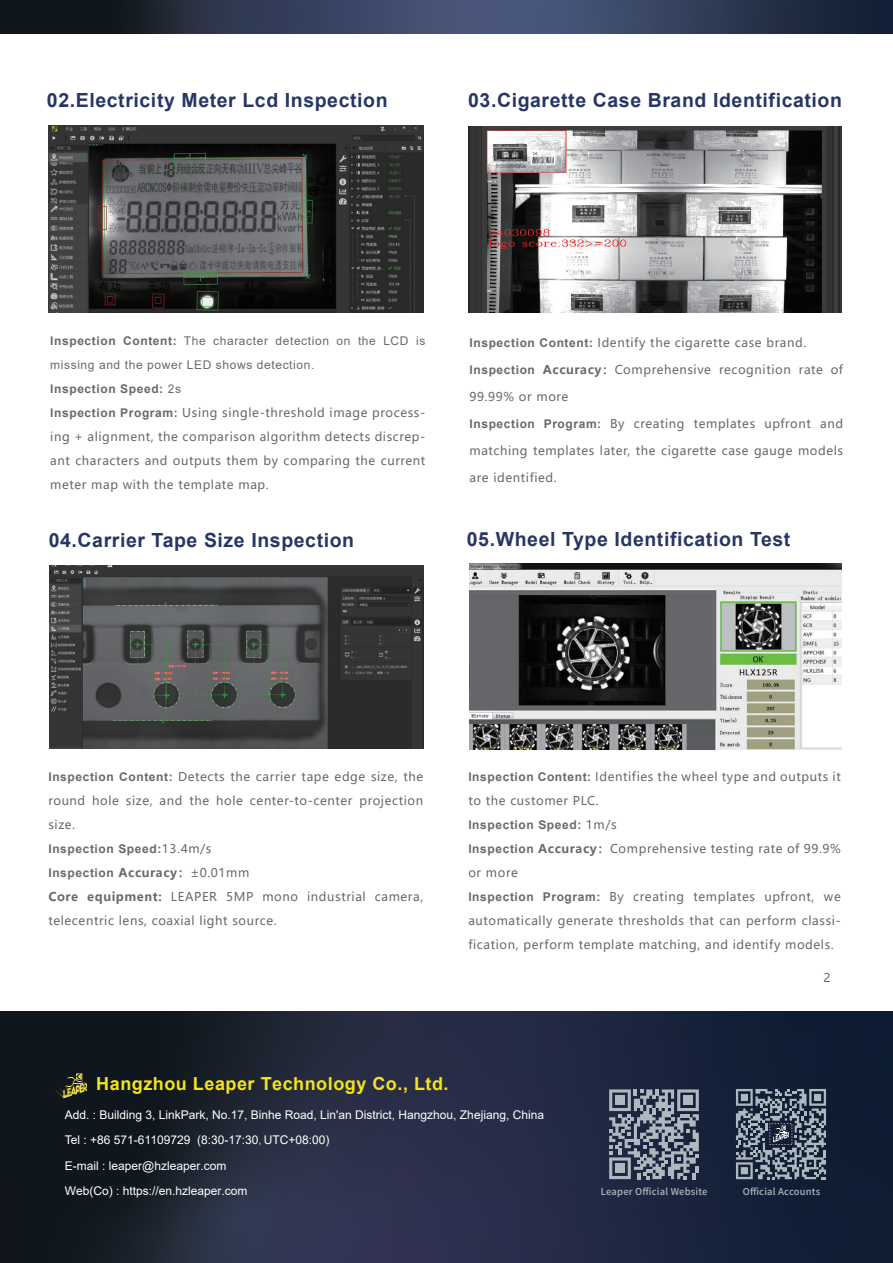
<style>
.page{position:relative;width:893px;height:1263px;background:#fff}
.page>*{position:absolute;margin:0;border:0;box-sizing:border-box;transform-origin:0 0}
.t1{font:700 19.5px "Arial";letter-spacing:.03em;color:#273764}
.t2{font:700 18px "Arial";letter-spacing:.03em;color:#f4e41a}
.t3{font:12px/24px "Microsoft Ya Hei";letter-spacing:.05em;color:#67696b}
.t4{font:12px/25.5px "Arial";color:#fff}
.t5{font:12px/24px "Arial";letter-spacing:.05em;color:#67696b}
.t6{font:700 12px/24px "Arial";letter-spacing:.05em;color:#67696b}
.t7{font:500 9.45px "Source Han Sans SC";letter-spacing:.02em;color:#acb9bf}
.s1{font-weight:700}
.s2{font-family:"Arial";font-weight:700}
.s3{font-family:"Microsoft Ya Hei";font-weight:400}
.s4{font-family:"Microsoft Ya Hei"}
.s5{font-family:"Adobe Song Std";font-weight:300}
</style>
<div class="page">
<svg style="left:0;top:1012px;width:893px;height:251px;background:#1d2439"></svg>
<svg style="left:0;top:0;width:893px;height:34px;background:#2d3851"></svg>
<svg style="left:54px;top:1073px;width:33px;height:25px"></svg>
<svg style="left:736px;top:1089px;width:90px;height:90px;background:#586574"></svg>
<svg style="left:609px;top:1089px;width:90px;height:90px;background:#6a7584"></svg>
<img style="left:469px;top:563px;width:372px;height:186px">
<img style="left:48px;top:126px;width:375px;height:187px">
<img style="left:49px;top:565px;width:374px;height:184px">
<img style="left:468px;top:126px;width:374px;height:186px">
<h1 class="t1" style="left:47px;top:87px;width:342px">02.Electricity Meter Lcd Inspection</h1>
<h1 class="t1" style="left:468px;top:87px;width:375px">03.Cigarette Case Brand Identification</h1>
<p class="t5" style="left:50px;top:329px;width:377px"><span class="s1">Inspection Content:</span> The character detection on the LCD is missing and the power LED shows detection.<br><span class="s1">Inspection Speed:</span> 2s</p>
<p class="t3" style="left:50px;top:400px;width:377px;text-align:justify"><span class="s2">Inspection Program:</span> Using single-threshold image process&shy;ing + alignment, the comparison algorithm detects discrep&shy;ant characters and outputs them by comparing the current meter map with the template map.</p>
<h1 class="t1" style="left:49px;top:527px;width:307px">04.Carrier Tape Size Inspection</h1>
<p class="t3" style="left:469px;top:330px;width:338px"><span class="s2">Inspection Content:</span> Identify the cigarette case brand.</p>
<p class="t3" style="left:469px;top:357px;width:375px"><span class="s2">Inspection</span> <span class="s1">Accuracy：</span>Comprehensive recognition rate of</p>
<p class="t3" style="left:469px;top:384px;width:100px">99.99% or more</p>
<p class="t3" style="left:469px;top:411px;width:375px"><span class="s2">Inspection Program:</span> By creating templates upfront and</p>
<p class="t3" style="left:469px;top:438px;width:375px">matching templates later, the cigarette case gauge models</p>
<p class="t3" style="left:469px;top:465px;width:89px">are identified.</p>
<h1 class="t1" style="left:467px;top:526px;width:325px">05.Wheel Type Identification Test</h1>
<p class="t3" style="left:48px;top:764px;width:376px;text-align:justify"><span class="s2">Inspection Content:</span> Detects the carrier tape edge size, the round hole size, and the hole center-to-center projection size.</p>
<p class="t6" style="left:48px;top:836px;width:202px">Inspection Speed:<span class="s3">13.4m/s<br></span>Inspection <span class="s4">Accuracy：</span><span class="s3">±0.01mm</span></p>
<p class="t3" style="left:48px;top:884px;width:376px"><span class="s1">Core equipment:</span> LEAPER 5MP mono industrial camera, telecentric lens, coaxial light source.</p>
<p class="t3" style="left:468px;top:764px;width:374px"><span class="s2">Inspection Content:</span> Identifies the wheel type and outputs it to the customer PLC.</p>
<p class="t6" style="left:468px;top:813px;width:150px">Inspection Speed: <span class="s3">1m/s</span></p>
<p class="t3" style="left:468px;top:836px;width:374px"><span class="s2">Inspection</span> <span class="s1">Accuracy：</span>Comprehensive testing rate of 99.9% or more<br><span class="s2">Inspection Program:</span> By creating templates upfront, we automatically generate thresholds that can perform classi&shy;fication, perform template matching, and identify models.</p>
<p class="t3" style="left:823px;top:966px;width:9px">2</p>
<h2 class="t2" style="left:96px;top:1071px;width:354px">Hangzhou Leaper Technology Co., Ltd.</h2>
<p class="t4" style="left:65px;top:1101px;width:481px">Add. : Building 3, LinkPark, No.17, Binhe Road, Lin'an District, Hangzhou, Zhejiang, China Tel : +86 571-61109729 (8:30-17:30<span class="s5">,</span> UTC+08:00)<br>E-mail : leaper@hzleaper.com<br>Web(Co) : https://en.hzleaper.com</p>
<p class="t7" style="left:601px;top:1186px;width:108px">Leaper Official Website</p>
<p class="t7" style="left:743px;top:1186px;width:79px">Official Accounts</p>
</div>
